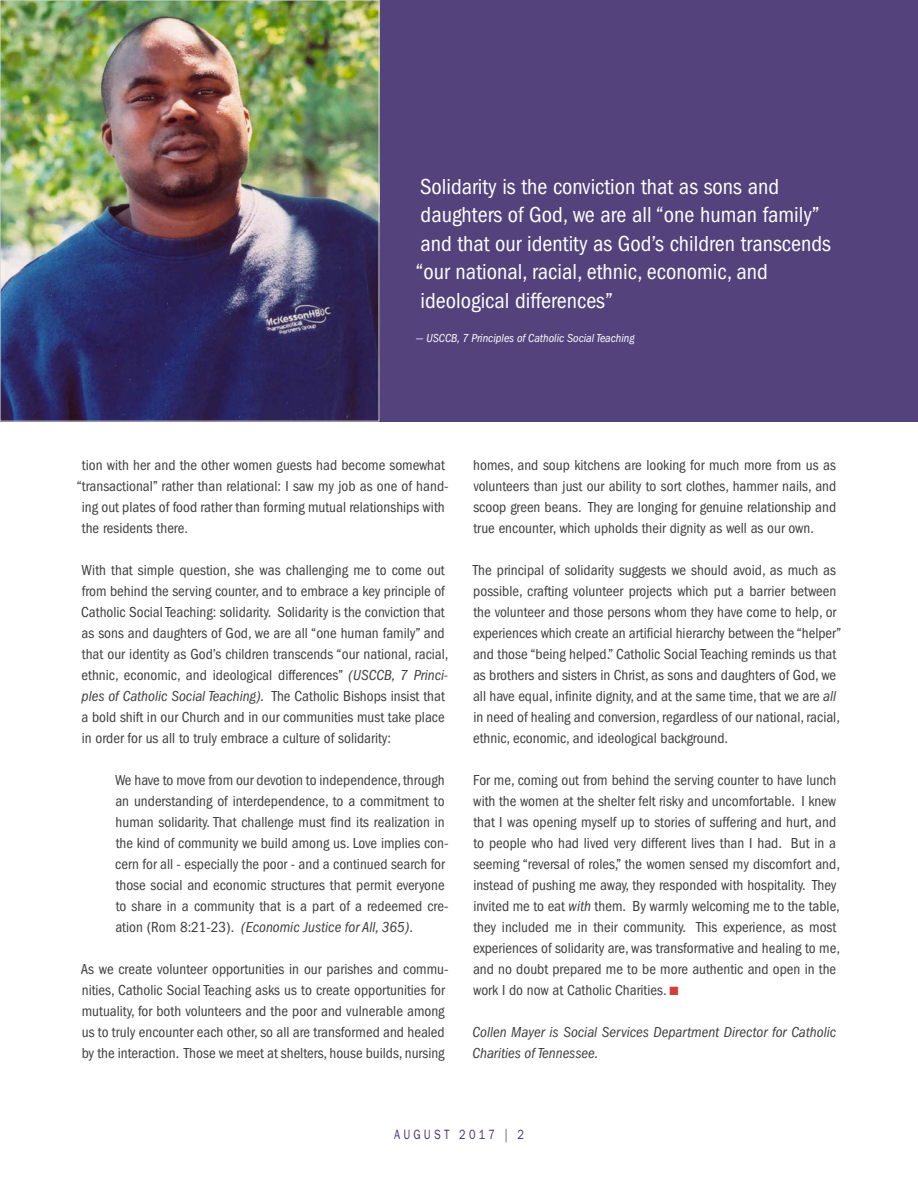
<style>
.page{position:relative;width:918px;height:1188px;background:#fff}
.page>*{position:absolute;margin:0;border:0;box-sizing:border-box;transform-origin:0 0}
.t1{font:condensed 22.5px/28.5px "ITC Franklin Gothic Std";color:#fff}
.t2{font:condensed 15px/21px "ITC Franklin Gothic Std";color:#3e3e3f}
.t3{font:italic condensed 15px/21px "ITC Franklin Gothic Std";color:#3e3e3f}
.t4{font:13.5px "ITC Franklin Gothic Std";letter-spacing:.3em;color:#443272;scale:.8 1}
.t5{font:italic condensed 12px "ITC Franklin Gothic Std";color:#fff}
.s1{font-style:italic}
.s2{color:#d53f33}
.s3{color:#3e3e3f}
</style>
<div class="page">
<div style="left:379px;top:0;width:539px;height:421px;background:#54427c"></div>
<img style="left:2px;top:2px;width:375px;height:417px">
<p class="t1" style="left:416px;top:172px;width:417px">Solidarity is the conviction that as sons and daughters of God, we are all “one human family” and that our identity as God’s children transcends “our national, racial, ethnic, economic, and ideological differences”</p>
<p class="t5" style="left:416px;top:332px;width:220px">— USCCB, 7 Principles of Catholic Social Teaching</p>
<p class="t2" style="left:82px;top:455px;width:364px">tion with her and the other women guests had become somewhat</p>
<p class="t2" style="left:77px;top:476px;width:373px">“transactional” rather than relational: I saw my job as one of hand-</p>
<p class="t2" style="left:82px;top:497px;width:364px">ing out plates of food rather than forming mutual relationships with</p>
<p class="t2" style="left:82px;top:518px;width:108px">the residents there.</p>
<p class="t2" style="left:81px;top:560px;width:369px">With that simple question, she was challenging me to come out from behind the serving counter, and to embrace a key principle of Catholic Social Teaching: solidarity. Solidarity is the conviction that as sons and daughters of God, we are all “one human family” and that our identity as God’s children transcends “our national, racial, ethnic, economic, and ideological differences” <span class="s1">(USCCB, 7 Princi&shy;ples of Catholic Social Teaching).</span> The Catholic Bishops insist that a bold shift in our Church and in our communities must take place in order for us all to truly embrace a culture of solidarity:</p>
<p class="t2" style="left:115px;top:770px;width:335px">We have to move from our devotion to independence, through an understanding of interdependence, to a commitment to human solidarity. That challenge must find its realization in the kind of community we build among us. Love implies con&shy;cern for all - especially the poor - and a continued search for those social and economic structures that permit everyone to share in a community that is a part of a redeemed cre&shy;ation (Rom 8:21-23). <span class="s1">(Economic Justice for All, 365)</span>.</p>
<p class="t2" style="left:81px;top:959px;width:369px">As we create volunteer opportunities in our parishes and commu&shy;nities, Catholic Social Teaching asks us to create opportunities for mutuality, for both volunteers and the poor and vulnerable among us to truly encounter each other, so all are transformed and healed by the interaction. Those we meet at shelters, house builds, nursing</p>
<p class="t2" style="left:473px;top:455px;width:365px;text-align:justify">homes, and soup kitchens are looking for much more from us as volunteers than just our ability to sort clothes, hammer nails, and scoop green beans. They are longing for genuine relationship and true encounter, which upholds their dignity as well as our own.</p>
<p class="t2" style="left:473px;top:560px;width:370px">The principal of solidarity suggests we should avoid, as much as possible, crafting volunteer projects which put a barrier between the volunteer and those persons whom they have come to help, or experiences which create an artificial hierarchy between the “helper” and those “being helped.” Catholic Social Teaching reminds us that as brothers and sisters in Christ, as sons and daughters of God, we all have equal, infinite dignity, and at the same time, that we are <span class="s1">all </span>in need of healing and conversion, regardless of our national, racial, ethnic, economic, and ideological background.</p>
<p class="t2" style="left:473px;top:770px;width:368px">For me, coming out from behind the serving counter to have lunch with the women at the shelter felt risky and uncomfortable. I knew that I was opening myself up to stories of suffering and hurt, and to people who had lived very different lives than I had. But in a seeming “reversal of roles,” the women sensed my discomfort and, instead of pushing me away, they responded with hospitality. They invited me to eat <span class="s1">with</span> them. By warmly welcoming me to the table, they included me in their community. This experience, as most experiences of solidarity are, was transformative and healing to me, and no doubt prepared me to be more authentic and open in the work I do now at Catholic Charities. <span class="s2">■</span></p>
<p class="t3" style="left:473px;top:1022px;width:365px">Collen Mayer is Social Services Department Director for Catholic<br>Charities of Tennessee.</p>
<p class="t4" style="left:394px;top:1127px;width:164px">AUGUST 2017 <span class="s3">|</span> 2</p>
</div>
